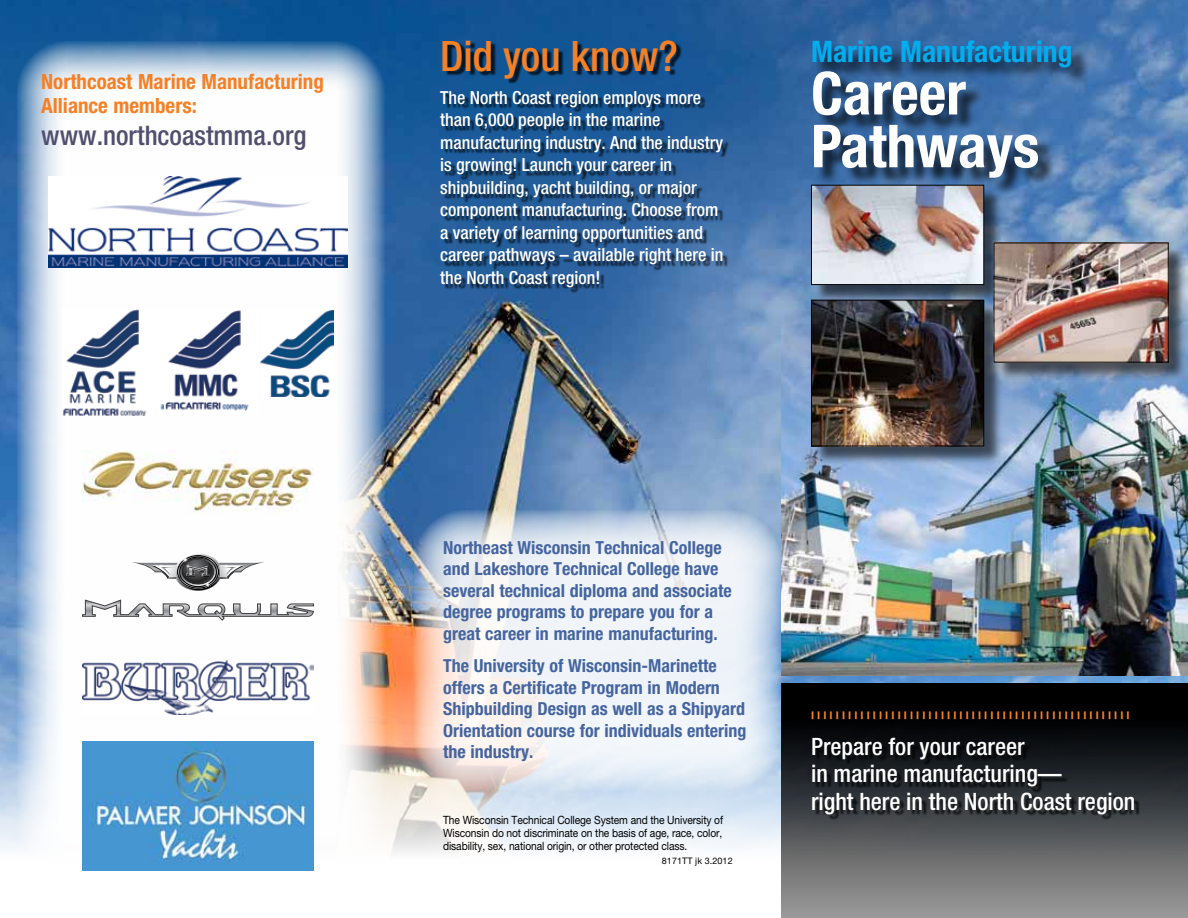
<style>
.page{position:relative;width:1188px;height:918px;background:#fff}
.page>*{position:absolute;margin:0;border:0;box-sizing:border-box;transform-origin:0 0}
.t1{font:700 condensed 59.4px/52.8px "Helvetica Neue LT Std";color:#fff}
.t2{font:500 condensed 42px "Helvetica Neue LT Std";color:#f58025}
.t3{font:700 condensed 29.7px "Helvetica Neue LT Std";color:#00aeef}
.t4{font:500 condensed 27px "Helvetica Neue LT Std";color:#504f6e}
.t5{font:500 condensed 24px/27.3px "Helvetica Neue LT Std";color:#fff}
.t6{font:700 condensed 21px/24px "Helvetica Neue LT Std";color:#f58025}
.t7{font:700 condensed 18px/21.6px "Helvetica Neue LT Std";color:#4565a0}
.t8{font:500 condensed 18px/22.5px "Helvetica Neue LT Std";color:#fff}
.t9{font:11.4px/12.9px "Helvetica Neue LT Std";letter-spacing:-.01em;color:#000;text-align:justify;scale:.9 1}
.t10{font:700 condensed 10.35px "Helvetica Neue LT Std";color:#f58025;scale:1.33 1}
.t11{font:9px "Helvetica Neue LT Std";letter-spacing:.01em;color:#000}
</style>
<div class="page">
<img style="left:0;top:0;width:1188px;height:853px">
<svg style="left:17px;top:41px;width:367px;height:830px"></svg>
<img style="left:781px;top:325px;width:407px;height:351px">
<div style="left:781px;top:684px;width:407px;height:234px;background:linear-gradient(to bottom,#000,#949597)"></div>
<div style="left:815px;top:43px;width:275px;height:153px;background:#000;opacity:.75"></div>
<div style="left:443px;top:42px;width:286px;height:251px;background:#000;opacity:.75"></div>
<img style="left:63px;top:310px;width:194px;height:106px">
<img style="left:261px;top:310px;width:73px;height:87px">
<img style="left:49px;top:176px;width:298px;height:91px">
<svg style="left:82px;top:600px;width:232px;height:20px"></svg>
<img style="left:142px;top:547px;width:23px;height:6px">
<img style="left:205px;top:546px;width:41px;height:7px">
<img style="left:183px;top:591px;width:4px;height:3px">
<img style="left:187px;top:591px;width:40px;height:13px">
<img style="left:165px;top:539px;width:40px;height:14px">
<svg style="left:132px;top:553px;width:133px;height:38px"></svg>
<img style="left:83px;top:742px;width:230px;height:128px">
<img style="left:82px;top:660px;width:232px;height:55px">
<img style="left:83px;top:450px;width:230px;height:64px">
<div style="left:813px;top:302px;width:190px;height:163px;background:#000;opacity:.6"></div>
<img style="left:813px;top:304px;width:169px;height:140px">
<div style="left:811px;top:300px;width:173px;height:146px;border:1px solid #000"></div>
<div style="left:813px;top:187px;width:190px;height:117px;background:#000;opacity:.6"></div>
<img style="left:813px;top:187px;width:169px;height:96px">
<div style="left:811px;top:185px;width:173px;height:100px;border:1px solid #000"></div>
<div style="left:996px;top:245px;width:192px;height:136px;background:#000;opacity:.6"></div>
<img style="left:996px;top:245px;width:171px;height:116px">
<div style="left:994px;top:243px;width:175px;height:120px;border:1px solid #000"></div>
<div style="left:815px;top:740px;width:325px;height:80px;background:#000;opacity:.75"></div>
<svg style="left:414px;top:510px;width:367px;height:281px;fill:#eff2f7"></svg>
<p class="t6" style="left:41px;top:69px;width:284px">Northcoast Marine Manufacturing<br>Alliance members:</p>
<h3 class="t4" style="left:41px;top:119px;width:267px">www.northcoastmma.org</h3>
<h2 class="t2" style="left:440px;top:31px;width:239px">Did you know?</h2>
<p class="t8" style="left:440px;top:86px;width:285px">The North Coast region employs more than 6,000 people in the marine manufacturing industry. And the industry is growing! Launch your career in shipbuilding, yacht building, or major component manufacturing. Choose from a variety of learning opportunities and career pathways – available right here in the North Coast region!</p>
<h3 class="t3" style="left:811px;top:33px;width:263px">Marine Manufacturing</h3>
<h1 class="t1" style="left:811px;top:66px;width:230px">Career<br>Pathways</h1>
<p class="t7" style="left:443px;top:536px;width:290px">Northeast Wisconsin Technical College and Lakeshore Technical College have several technical diploma and associate degree programs to prepare you for a great career in marine manufacturing.</p>
<p class="t7" style="left:443px;top:655px;width:305px">The University of Wisconsin-Marinette offers a Certificate Program in Modern Shipbuilding Design as well as a Shipyard Orientation course for individuals entering the industry.</p>
<p class="t9" style="left:443px;top:813px;width:313px">The Wisconsin Technical College System and the University of Wisconsin do not discriminate on the basis of age, race, color, disability, sex, national origin, or other protected class.</p>
<p class="t11" style="left:662px;top:856px;width:72px">8171TT jk 3.2012</p>
<p class="t10" style="left:811px;top:709px;width:241px">||||||||||||||||||||||||||||||||||||||||||||||||||||</p>
<h3 class="t5" style="left:811px;top:732px;width:326px">Prepare for your career<br>in marine manufacturing—<br>right here in the North Coast region</h3>
</div>
